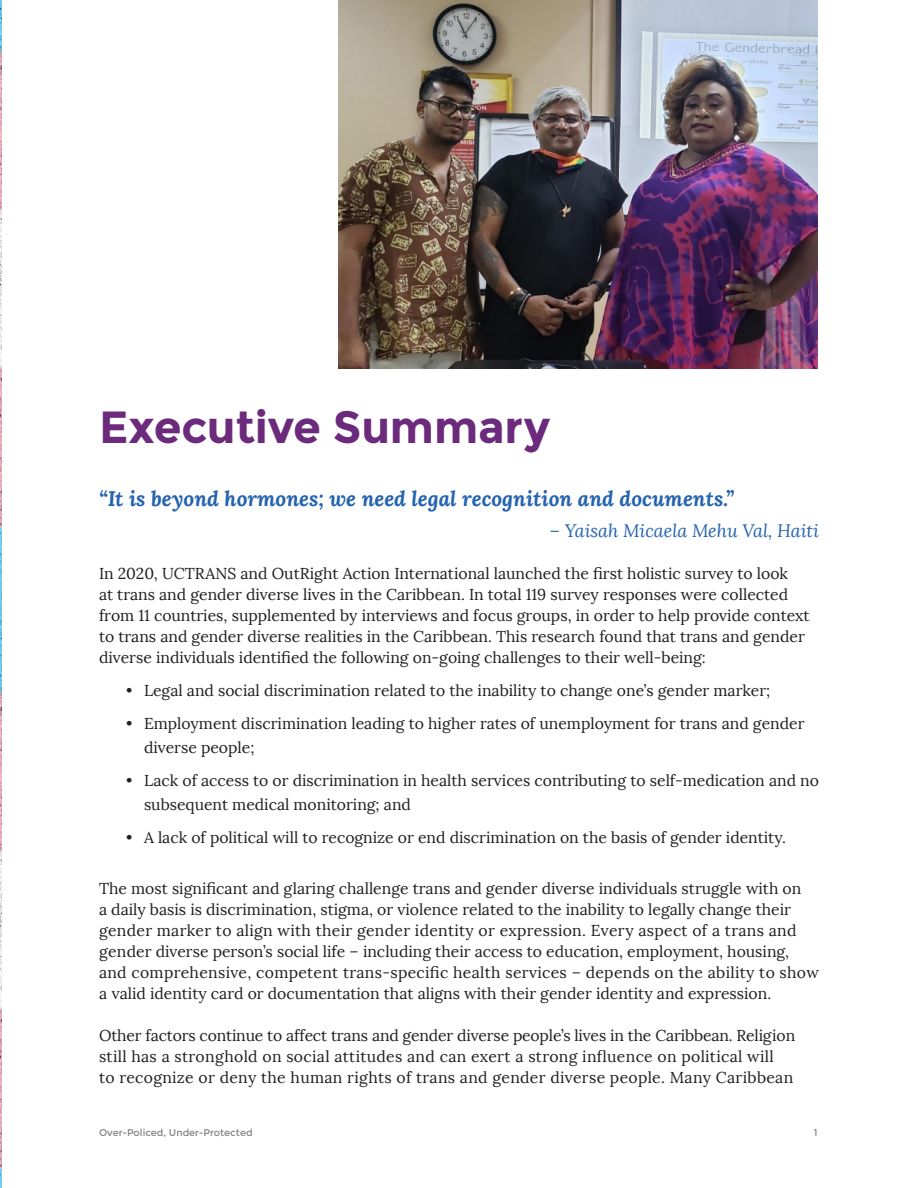
<style>
.page{position:relative;width:918px;height:1188px;background:#fff}
.page>*{position:absolute;margin:0;border:0;box-sizing:border-box;transform-origin:0 0}
.SectionHeading{font:700 45px "Montserrat";letter-spacing:-.005em;color:#6c2a7c}
.Pullquote{font:italic 700 21px "Lora";color:#2463b0}
.PullquoteAttribution{font:italic 18px "Lora";color:#2463b0}
.t1{font:15.75px/21px "Lora";color:#231f20}
.t2{font:15.75px/21px "Lora";letter-spacing:.02em;color:#231f20}
.t3{font:9.75px "Montserrat";color:#808285}
</style>
<div class="page">
<img style="left:0;top:686px;width:1px;height:502px">
<img style="left:0;top:0;width:1px;height:686px">
<img style="left:338px;top:0;width:479px;height:369px">
<p class="SectionHeading" style="left:99px;top:400px;width:453px">Executive Summary</p>
<p class="Pullquote" style="left:99px;top:484px;width:637px">“It is beyond hormones; we need legal recognition and documents.”</p>
<p class="PullquoteAttribution" style="left:550px;top:520px;width:271px">– Yaisah Micaela Mehu Val, Haiti</p>
<p class="t1" style="left:99px;top:563px;width:712px">In 2020, UCTRANS and OutRight Action International launched the first holistic survey to look<br>at trans and gender diverse lives in the Caribbean. In total 119 survey responses were collected from 11 countries, supplemented by interviews and focus groups, in order to help provide context to trans and gender diverse realities in the Caribbean. This research found that trans and gender diverse individuals identified the following on-going challenges to their well-being:</p>
<p class="t1" style="left:126px;top:680px;width:646px">• Legal and social discrimination related to the inability to change one’s gender marker;</p>
<p class="t1" style="left:144px;top:712px;width:662px;line-height:24px;text-indent:-18px">• Employment discrimination leading to higher rates of unemployment for trans and gender diverse people;</p>
<p class="t1" style="left:144px;top:769px;width:677px;line-height:24px;text-indent:-18px">• Lack of access to or discrimination in health services contributing to self-medication and no subsequent medical monitoring; and</p>
<p class="t1" style="left:126px;top:827px;width:661px">• A lack of political will to recognize or end discrimination on the basis of gender identity.</p>
<p class="t1" style="left:99px;top:878px;width:721px">The most significant and glaring challenge trans and gender diverse individuals struggle with on<br>a daily basis is discrimination, stigma, or violence related to the inability to legally change their gender marker to align with their gender identity or expression. Every aspect of a trans and gender diverse person’s social life – including their access to education, employment, housing, and comprehensive, competent trans-specific health services – depends on the ability to show a valid identity card or documentation that aligns with their gender identity and expression.</p>
<p class="t2" style="left:99px;top:1025px;width:698px">Other factors continue to affect trans and gender diverse people’s lives in the Caribbean. Religion still has a stronghold on social attitudes and can exert a strong influence on political will<br>to recognize or deny the human rights of trans and gender diverse people. Many Caribbean</p>
<p class="t3" style="left:99px;top:1126px;width:155px">Over-Policed, Under-Protected</p>
<p class="t3" style="left:814px;top:1126px;width:5px">1</p>
</div>
